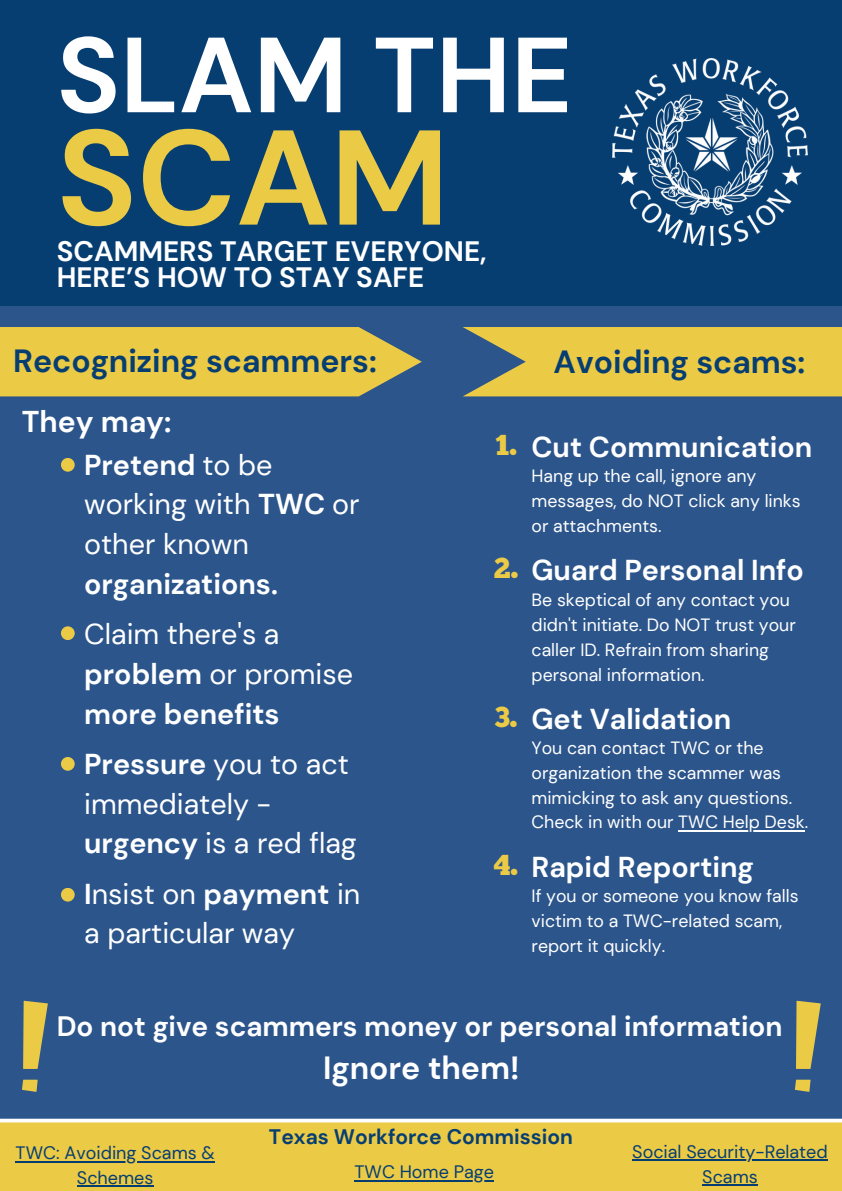
<style>
.page{position:relative;width:842px;height:1191px;background:#fff}
.page>*{position:absolute;margin:0;border:0;box-sizing:border-box;transform-origin:0 0}
.t1{font:700 134.5px "DM Sans";color:#ebca46}
.t2{font:700 106.5px "DM Sans";color:#fff}
.t3{font:700 32px "DM Sans";color:#073e72}
.t4{font:700 32px "DM Sans";color:#fff}
.t5{font:700 30px "DM Sans";color:#fff}
.t6{font:28.7px/39.7px "DM Sans";color:#fff}
.t7{font:700 28.7px "DM Sans";color:#fff}
.t8{font:700 28px/25.5px "DM Sans";color:#fff}
.t9{font:700 21px "DM Sans";color:#073e72}
.t10{font:18px/24.7px "DM Sans";color:#073e72;text-align:center}
.t11{font:17.7px/24.8px "DM Sans";color:#fff}
.s1{font-weight:700}
.s2{font-family:"Chunk Five";font-weight:400;font-size:28.8px;color:#ebca46}
</style>
<div class="page">
<div style="left:0;top:0;width:842px;height:1190px;background:#073e72"></div>
<div style="left:0;top:306px;width:842px;height:884px;background:#2c558c"></div>
<div style="left:61px;top:458px;width:14px;height:13px;background:#ebca46;border-radius:50%"></div>
<div style="left:0;top:1118px;width:842px;height:72px;background:#ebca46"></div>
<img style="left:613px;top:58px;width:195px;height:188px">
<svg style="left:0;top:327px;width:422px;height:69px;background:#dcc14b"></svg>
<div style="left:61px;top:626px;width:14px;height:14px;background:#ebca46;border-radius:50%"></div>
<div style="left:61px;top:757px;width:14px;height:13px;background:#ebca46;border-radius:50%"></div>
<div style="left:61px;top:887px;width:14px;height:14px;background:#ebca46;border-radius:50%"></div>
<svg style="left:22px;top:1079px;width:16px;height:12px"></svg>
<svg style="left:23px;top:1000px;width:25px;height:68px"></svg>
<svg style="left:463px;top:327px;width:379px;height:69px;background:#dbc04b"></svg>
<hr style="left:678px;top:829px;width:127px;height:2px;background:#fff">
<svg style="left:795px;top:1079px;width:15px;height:12px"></svg>
<svg style="left:796px;top:1000px;width:25px;height:68px"></svg>
<svg style="left:0;top:1118px;width:842px;height:4px;background:#d9e0ea"></svg>
<hr style="left:354px;top:1179px;width:140px;height:2px;background:#073e72">
<hr style="left:16px;top:1160px;width:181px;height:2px;background:#073e72">
<svg style="left:197px;top:1161px;width:18px;height:1px"></svg>
<hr style="left:77px;top:1185px;width:76px;height:1px;background:#073e72">
<hr style="left:632px;top:1159px;width:196px;height:1px;background:#073e72">
<hr style="left:702px;top:1183px;width:56px;height:2px;background:#073e72">
<h1 class="t2" style="left:57px;top:7px;width:517px">SLAM THE</h1>
<h1 class="t1" style="left:57px;top:91px;width:394px">SCAM</h1>
<h2 class="t8" style="left:57px;top:239px;width:431px">SCAMMERS TARGET EVERYONE,<br>HERE’S HOW TO STAY SAFE</h2>
<h3 class="t3" style="left:13px;top:340px;width:365px">Recognizing scammers:</h3>
<h4 class="t5" style="left:22px;top:402px;width:151px">They may:</h4>
<p class="t6" style="left:84px;top:445px;width:277px"><span class="s1">Pretend</span> to be working with <span class="s1">TWC</span> or other known <span class="s1">organizations.</span></p>
<p class="t6" style="left:84px;top:614px;width:270px">Claim there's a <span class="s1">problem</span> or promise <span class="s1">more benefits</span></p>
<p class="t6" style="left:84px;top:744px;width:274px"><span class="s1">Pressure</span> you to act immediately - <span class="s1">urgency</span> is a red flag</p>
<p class="t6" style="left:84px;top:873px;width:278px"><span class="s1">I</span>nsist on <span class="s1">payment</span> in a particular way</p>
<h3 class="t3" style="left:554px;top:341px;width:253px">Avoiding scams:</h3>
<p class="t7" style="left:495px;top:428px;width:319px"><span class="s2">1.</span> Cut Communication</p>
<p class="t11" style="left:532px;top:464px;width:271px">Hang up the call, ignore any messages, do NOT click any links or attachments.</p>
<p class="t7" style="left:494px;top:552px;width:312px"><span class="s2">2.</span> Guard Personal Info</p>
<p class="t11" style="left:532px;top:587px;width:266px">Be skeptical of any contact you didn't initiate. Do NOT trust your caller ID. Refrain from sharing personal information.</p>
<p class="t7" style="left:494px;top:700px;width:238px"><span class="s2">3.</span> Get Validation</p>
<p class="t11" style="left:532px;top:735px;width:278px">You can contact TWC or the organization the scammer was mimicking to ask any questions.<br>Check in with our TWC Help Desk.</p>
<p class="t7" style="left:494px;top:848px;width:262px"><span class="s2">4.</span> Rapid Reporting</p>
<p class="t11" style="left:532px;top:883px;width:269px">If you or someone you know falls victim to a TWC-related scam, report it quickly.</p>
<h2 class="t8" style="left:57px;top:1013px;width:727px">Do not give scammers money or personal information</h2>
<h2 class="t4" style="left:323px;top:1046px;width:198px">Ignore them!</h2>
<h2 class="t9" style="left:269px;top:1123px;width:305px">Texas Workforce Commission</h2>
<p class="t10" style="left:16px;top:1140px;width:201px">TWC: Avoiding Scams &amp;<br>Schemes</p>
<p class="t10" style="left:632px;top:1139px;width:197px">Social Security-Related<br>Scams</p>
<p class="t10" style="left:354px;top:1159px;width:141px">TWC Home Page</p>
</div>
